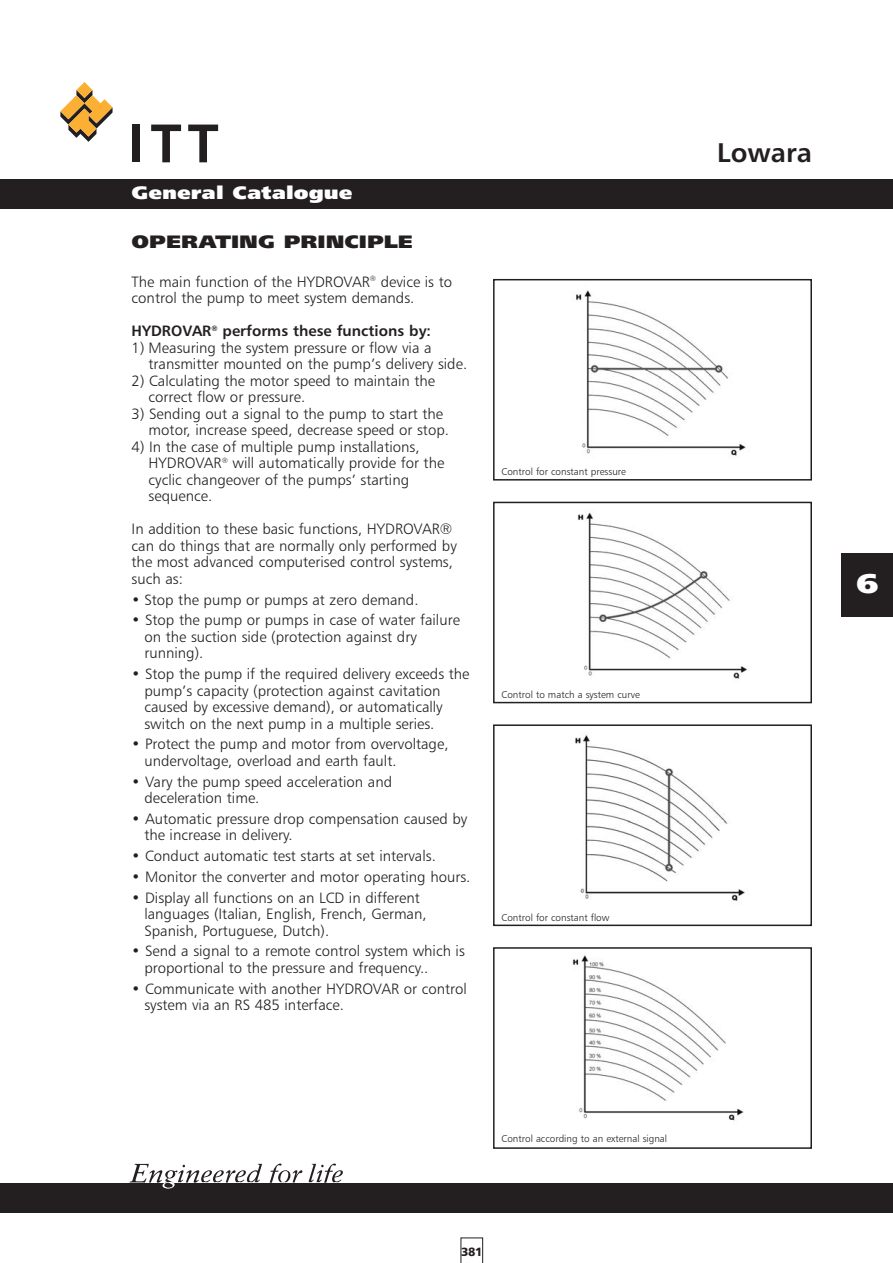
<style>
.page{position:relative;width:893px;height:1263px;background:#fff}
.page>*{position:absolute;margin:0;border:0;box-sizing:border-box;transform-origin:0 0}
.t1{font:27px "Humanist 777 BT Bold B";color:#231f20}
.t2{font:27px "Humanist 777 BT Extra Black B";color:#fff;scale:1.2 1}
.t3{font:18px "Humanist 777 BT Extra Black B";color:#231f20;scale:1.2 1}
.t4{font:18px "Humanist 777 BT Extra Black B";color:#fff;scale:1.2 1}
.t5{font:15px/16.5px "Humanist 777 BT Light B";color:#231f20}
.t6{font:15px "Humanist 777 BT Bold B";color:#231f20}
.t7{font:12px "Humanist 777 BT Black B";color:#231f20}
.t8{font:9.9px "Humanist 777 BT Light B";color:#231f20}
</style>
<div class="page">
<div style="left:0;top:179px;width:893px;height:30px;background:#231f20"></div>
<div style="left:0;top:1183px;width:893px;height:29px;background:#231f20"></div>
<svg style="left:60px;top:82px;width:53px;height:60px"></svg>
<div style="left:132px;top:125px;width:8px;height:37px;background:#231f20"></div>
<svg style="left:151px;top:125px;width:30px;height:37px"></svg>
<svg style="left:188px;top:125px;width:30px;height:37px"></svg>
<svg style="left:461px;top:1238px;width:22px;height:25px"></svg>
<svg style="left:270px;top:1163px;width:32px;height:20px"></svg>
<svg style="left:130px;top:1164px;width:132px;height:24px"></svg>
<svg style="left:309px;top:1163px;width:34px;height:20px"></svg>
<div style="left:842px;top:553px;width:51px;height:64px;background:#231f20"></div>
<svg style="left:493px;top:501px;width:319px;height:648px"></svg>
<div style="left:493px;top:279px;width:319px;height:202px;border:2px solid #231f20"></div>
<img style="left:572px;top:510px;width:178px;height:174px">
<img style="left:569px;top:733px;width:180px;height:172px">
<img style="left:571px;top:953px;width:176px;height:172px">
<img style="left:576px;top:290px;width:170px;height:166px">
<p class="t4" style="left:132px;top:184px;width:186px">General Catalogue</p>
<p class="t3" style="left:132px;top:233px;width:236px">OPERATING PRINCIPLE</p>
<p class="t5" style="left:132px;top:274px;width:322px">The main function of the HYDROVAR<sup>®</sup> device is to control the pump to meet system demands.</p>
<p class="t6" style="left:132px;top:324px;width:301px">HYDROVAR<sup>®</sup> performs these functions by:</p>
<p class="t5" style="left:149px;top:340px;width:320px;text-indent:-17px">1) Measuring the system pressure or flow via a transmitter mounted on the pump’s delivery side.</p>
<p class="t5" style="left:149px;top:373px;width:288px;text-indent:-17px">2) Calculating the motor speed to maintain the correct flow or pressure.</p>
<p class="t5" style="left:149px;top:406px;width:302px;text-indent:-17px">3) Sending out a signal to the pump to start the motor, increase speed, decrease speed or stop.</p>
<p class="t5" style="left:149px;top:439px;width:297px;text-indent:-17px">4) In the case of multiple pump installations, HYDROVAR<sup>®</sup> will automatically provide for the cyclic changeover of the pumps’ starting sequence.</p>
<p class="t5" style="left:132px;top:522px;width:327px">In addition to these basic functions, HYDROVAR® can do things that are normally only performed by the most advanced computerised control systems, such as:</p>
<p class="t5" style="left:132px;top:592px;width:288px">• Stop the pump or pumps at zero demand.</p>
<p class="t5" style="left:144px;top:613px;width:317px;text-indent:-13px">• Stop the pump or pumps in case of water failure on the suction side (protection against dry running).</p>
<p class="t5" style="left:144px;top:666px;width:327px;text-indent:-13px">• Stop the pump if the required delivery exceeds the pump’s capacity (protection against cavitation caused by excessive demand), or automatically switch on the next pump in a multiple series.</p>
<p class="t5" style="left:144px;top:737px;width:306px;text-indent:-13px">• Protect the pump and motor from overvoltage, undervoltage, overload and earth fault.</p>
<p class="t5" style="left:144px;top:774px;width:249px;text-indent:-13px">• Vary the pump speed acceleration and deceleration time.</p>
<p class="t5" style="left:144px;top:811px;width:324px;text-indent:-13px">• Automatic pressure drop compensation caused by the increase in delivery.</p>
<p class="t5" style="left:132px;top:848px;width:306px">• Conduct automatic test starts at set intervals.</p>
<p class="t5" style="left:132px;top:869px;width:340px">• Monitor the converter and motor operating hours.</p>
<p class="t5" style="left:144px;top:890px;width:284px;text-indent:-13px">• Display all functions on an LCD in different languages (Italian, English, French, German,<br>Spanish, Portuguese, Dutch).</p>
<p class="t5" style="left:144px;top:944px;width:322px;text-indent:-13px">• Send a signal to a remote control system which is proportional to the pressure and frequency..</p>
<p class="t5" style="left:144px;top:981px;width:324px;text-indent:-13px">• Communicate with another HYDROVAR or control system via an RS 485 interface.</p>
<p class="t8" style="left:502px;top:466px;width:126px">Control for constant pressure</p>
<p class="t8" style="left:502px;top:690px;width:140px">Control to match a system curve</p>
<p class="t8" style="left:502px;top:912px;width:109px">Control for constant flow</p>
<p class="t8" style="left:502px;top:1133px;width:167px">Control according to an external signal</p>
<p class="t7" style="left:461px;top:1246px;width:23px">381</p>
<h1 class="t1" style="left:717px;top:139px;width:96px">Lowara</h1>
<h1 class="t2" style="left:856px;top:570px;width:20px">6</h1>
</div>
